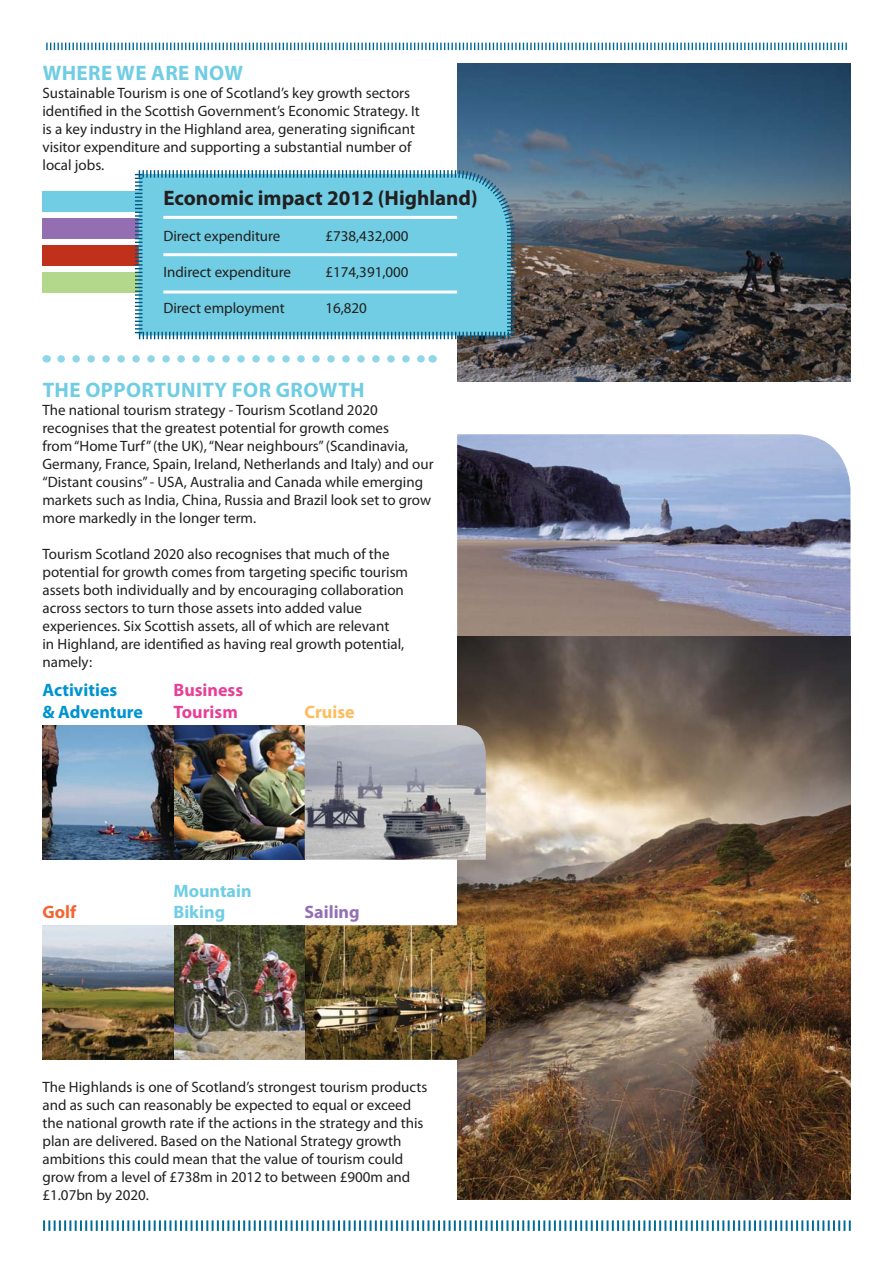
<style>
.page{position:relative;width:893px;height:1263px;background:#fff}
.page>*{position:absolute;margin:0;border:0;box-sizing:border-box;transform-origin:0 0}
.t1{font:700 21px "Myriad Pro";letter-spacing:.02em;color:#70cde3}
.t2{font:700 21px "Myriad Pro";color:#231f20}
.t3{font:700 18px/21.6px "Myriad Pro";color:#0093d1}
.t4{font:700 18px/21.6px "Myriad Pro";color:#e64097}
.t5{font:700 18px/21.6px "Myriad Pro";color:#70cde3}
.t6{font:700 18px "Myriad Pro";color:#936fb1}
.t7{font:700 18px "Myriad Pro";color:#fdbc5f}
.t8{font:700 18px "Myriad Pro";color:#f26631}
.t9{font:15px/18px "Myriad Pro";color:#231f20}
</style>
<div class="page">
<div style="left:42px;top:191px;width:393px;height:21px;background:#70cde3"></div>
<div style="left:42px;top:218px;width:393px;height:21px;background:#936fb1"></div>
<div style="left:42px;top:272px;width:393px;height:20px;background:#b3d88c"></div>
<div style="left:42px;top:245px;width:393px;height:21px;background:#bf311a"></div>
<svg style="left:46px;top:43px;width:801px;height:7px"></svg>
<img style="left:457px;top:64px;width:393px;height:317px">
<img style="left:457px;top:434px;width:393px;height:765px">
<svg style="left:61px;top:355px;width:364px;height:8px"></svg>
<svg style="left:135px;top:169px;width:381px;height:170px;background:#6fc6dc"></svg>
<hr style="left:163px;top:216px;width:294px;height:3px;background:#fff">
<hr style="left:163px;top:253px;width:294px;height:3px;background:#fff">
<hr style="left:163px;top:291px;width:294px;height:3px;background:#fff">
<svg style="left:43px;top:1220px;width:808px;height:11px"></svg>
<img style="left:42px;top:725px;width:443px;height:135px">
<img style="left:42px;top:925px;width:444px;height:135px">
<h1 class="t1" style="left:43px;top:65px;width:202px">WHERE WE ARE NOW</h1>
<p class="t9" style="left:42px;top:85px;width:379px">Sustainable Tourism is one of Scotland’s key growth sectors identified in the Scottish Government’s Economic Strategy. It is a key industry in the Highland area, generating significant visitor expenditure and supporting a substantial number of local jobs.</p>
<h1 class="t2" style="left:163px;top:190px;width:316px">Economic impact 2012 (Highland)</h1>
<p class="t9" style="left:163px;top:229px;width:119px">Direct expenditure</p>
<p class="t9" style="left:325px;top:229px;width:85px">£738,432,000</p>
<p class="t9" style="left:163px;top:265px;width:129px">Indirect expenditure</p>
<p class="t9" style="left:325px;top:265px;width:85px">£174,391,000</p>
<p class="t9" style="left:163px;top:301px;width:123px">Direct employment</p>
<p class="t9" style="left:325px;top:301px;width:43px">16,820</p>
<h1 class="t1" style="left:43px;top:382px;width:324px">THE OPPORTUNITY FOR GROWTH</h1>
<p class="t9" style="left:42px;top:402px;width:393px">The national tourism strategy - Tourism Scotland 2020 recognises that the greatest potential for growth comes<br>from “Home Turf” (the UK), “Near neighbours” (Scandinavia, Germany, France, Spain, Ireland, Netherlands and Italy) and our “Distant cousins” - USA, Australia and Canada while emerging markets such as India, China, Russia and Brazil look set to grow more markedly in the longer term.</p>
<p class="t9" style="left:42px;top:546px;width:367px">Tourism Scotland 2020 also recognises that much of the potential for growth comes from targeting specific tourism assets both individually and by encouraging collaboration across sectors to turn those assets into added value experiences. Six Scottish assets, all of which are relevant<br>in Highland, are identified as having real growth potential, namely:</p>
<p class="t3" style="left:42px;top:681px;width:102px">Activities<br>&amp; Adventure</p>
<p class="t4" style="left:173px;top:681px;width:71px">Business<br>Tourism</p>
<p class="t7" style="left:304px;top:705px;width:52px">Cruise</p>
<p class="t8" style="left:42px;top:905px;width:35px">Golf</p>
<p class="t5" style="left:173px;top:881px;width:80px">Mountain<br>Biking</p>
<p class="t6" style="left:304px;top:905px;width:57px">Sailing</p>
<p class="t9" style="left:42px;top:1080px;width:386px">The Highlands is one of Scotland’s strongest tourism products and as such can reasonably be expected to equal or exceed the national growth rate if the actions in the strategy and this plan are delivered. Based on the National Strategy growth ambitions this could mean that the value of tourism could grow from a level of £738m in 2012 to between £900m and £1.07bn by 2020.</p>
</div>
